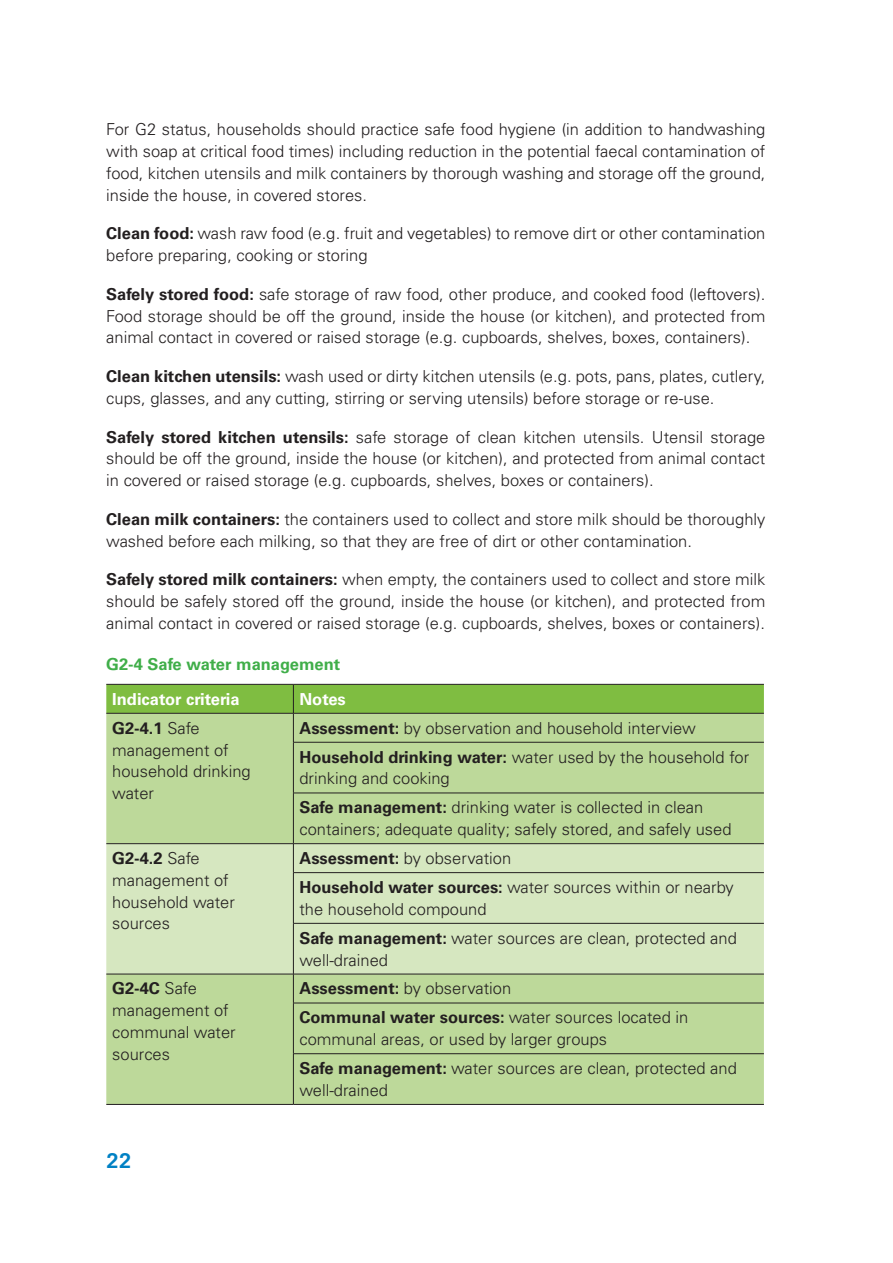
<style>
.page{position:relative;width:893px;height:1263px;background:#fff}
.page>*{position:absolute;margin:0;border:0;box-sizing:border-box;transform-origin:0 0}
.t1{font:500 21px "Colfax";color:#0081c4}
.t2{font:300 16.5px/21.8px "Univers LT Std";color:#231f20}
.t3{font:700 16.5px "Univers LT Std";color:#40ae49}
.t4{font:700 16.5px "Univers LT Std";color:#fff}
.s1{font-weight:700}
</style>
<div class="page">
<div style="left:106px;top:742px;width:658px;height:362px;background:#bdd99a"></div>
<div style="left:106px;top:844px;width:658px;height:130px;background:#d6e7c0"></div>
<svg style="left:106px;top:684px;width:658px;height:58px;background:#99c46a"></svg>
<hr style="left:293px;top:742px;width:471px;height:1px;background:#231f20">
<hr style="left:293px;top:742px;width:1px;height:51px;background:#231f20">
<hr style="left:293px;top:793px;width:471px;height:1px;background:#231f20">
<hr style="left:293px;top:793px;width:1px;height:50px;background:#231f20">
<hr style="left:106px;top:843px;width:187px;height:1px;background:#231f20">
<hr style="left:293px;top:843px;width:471px;height:1px;background:#231f20">
<svg style="left:293px;top:844px;width:1px;height:28px"></svg>
<hr style="left:293px;top:872px;width:471px;height:1px;background:#231f20">
<hr style="left:293px;top:873px;width:1px;height:50px;background:#231f20">
<hr style="left:293px;top:923px;width:471px;height:1px;background:#231f20">
<hr style="left:293px;top:923px;width:1px;height:51px;background:#231f20">
<hr style="left:106px;top:974px;width:187px;height:1px;background:#231f20">
<hr style="left:106px;top:1104px;width:187px;height:1px;background:#231f20">
<hr style="left:293px;top:974px;width:471px;height:1px;background:#231f20">
<svg style="left:293px;top:974px;width:1px;height:29px"></svg>
<hr style="left:293px;top:1003px;width:471px;height:1px;background:#231f20">
<hr style="left:293px;top:1003px;width:1px;height:50px;background:#231f20">
<hr style="left:293px;top:1053px;width:471px;height:1px;background:#231f20">
<hr style="left:293px;top:1054px;width:1px;height:50px;background:#231f20">
<hr style="left:293px;top:1104px;width:471px;height:1px;background:#231f20">
<p class="t2" style="left:106px;top:119px;width:661px;text-align:justify">For G2 status, households should practice safe food hygiene (in addition to handwashing with soap at critical food times) including reduction in the potential faecal contamination of food, kitchen utensils and milk containers by thorough washing and storage off the ground, inside the house, in covered stores.</p>
<p class="t2" style="left:106px;top:223px;width:661px"><span class="s1">Clean food:</span> wash raw food (e.g. fruit and vegetables) to remove dirt or other contamination before preparing, cooking or storing</p>
<p class="t2" style="left:106px;top:283px;width:661px;text-align:justify"><span class="s1">Safely stored food:</span> safe storage of raw food, other produce, and cooked food (leftovers).<br>Food storage should be off the ground, inside the house (or kitchen), and protected from animal contact in covered or raised storage (e.g. cupboards, shelves, boxes, containers).</p>
<p class="t2" style="left:106px;top:365px;width:661px"><span class="s1">Clean kitchen utensils:</span> wash used or dirty kitchen utensils (e.g. pots, pans, plates, cutlery, cups, glasses, and any cutting, stirring or serving utensils) before storage or re-use.</p>
<p class="t2" style="left:106px;top:426px;width:661px;text-align:justify"><span class="s1">Safely stored kitchen utensils:</span> safe storage of clean kitchen utensils. Utensil storage should be off the ground, inside the house (or kitchen), and protected from animal contact in covered or raised storage (e.g. cupboards, shelves, boxes or containers).</p>
<p class="t2" style="left:106px;top:508px;width:661px"><span class="s1">Clean milk containers:</span> the containers used to collect and store milk should be thoroughly washed before each milking, so that they are free of dirt or other contamination.</p>
<p class="t2" style="left:106px;top:569px;width:661px;text-align:justify"><span class="s1">Safely stored milk containers:</span> when empty, the containers used to collect and store milk should be safely stored off the ground, inside the house (or kitchen), and protected from animal contact in covered or raised storage (e.g. cupboards, shelves, boxes or containers).</p>
<p class="t3" style="left:106px;top:654px;width:236px">G2-4 Safe water management</p>
<p class="t4" style="left:112px;top:689px;width:129px">Indicator criteria</p>
<p class="t4" style="left:299px;top:689px;width:48px">Notes</p>
<p class="t2" style="left:112px;top:717px;width:140px"><span class="s1">G2-4.1</span> Safe management of household drinking water</p>
<p class="t2" style="left:299px;top:713px;width:451px;line-height:29px"><span class="s1">Assessment:</span> by observation and household interview<br><span class="s1">Household drinking water:</span> water used by the household for</p>
<p class="t2" style="left:299px;top:764px;width:405px;line-height:29px">drinking and cooking<br><span class="s1">Safe management:</span> drinking water is collected in clean</p>
<p class="t2" style="left:299px;top:818px;width:434px">containers; adequate quality; safely stored, and safely used</p>
<p class="t2" style="left:112px;top:847px;width:124px"><span class="s1">G2-4.2</span> Safe management of household water sources</p>
<p class="t2" style="left:299px;top:844px;width:436px;line-height:29px"><span class="s1">Assessment:</span> by observation<br><span class="s1">Household water sources:</span> water sources within or nearby</p>
<p class="t2" style="left:299px;top:894px;width:439px;line-height:29px">the household compound<br><span class="s1">Safe management:</span> water sources are clean, protected and</p>
<p class="t2" style="left:299px;top:949px;width:90px">well-drained</p>
<p class="t2" style="left:112px;top:978px;width:125px"><span class="s1">G2-4C</span> Safe management of communal water sources</p>
<p class="t2" style="left:299px;top:974px;width:390px;line-height:29px"><span class="s1">Assessment:</span> by observation<br><span class="s1">Communal water sources:</span> water sources located in</p>
<p class="t2" style="left:299px;top:1025px;width:439px;line-height:29px">communal areas, or used by larger groups<br><span class="s1">Safe management:</span> water sources are clean, protected and</p>
<p class="t2" style="left:299px;top:1079px;width:90px">well-drained</p>
<p class="t1" style="left:106px;top:1147px;width:27px">22</p>
</div>
